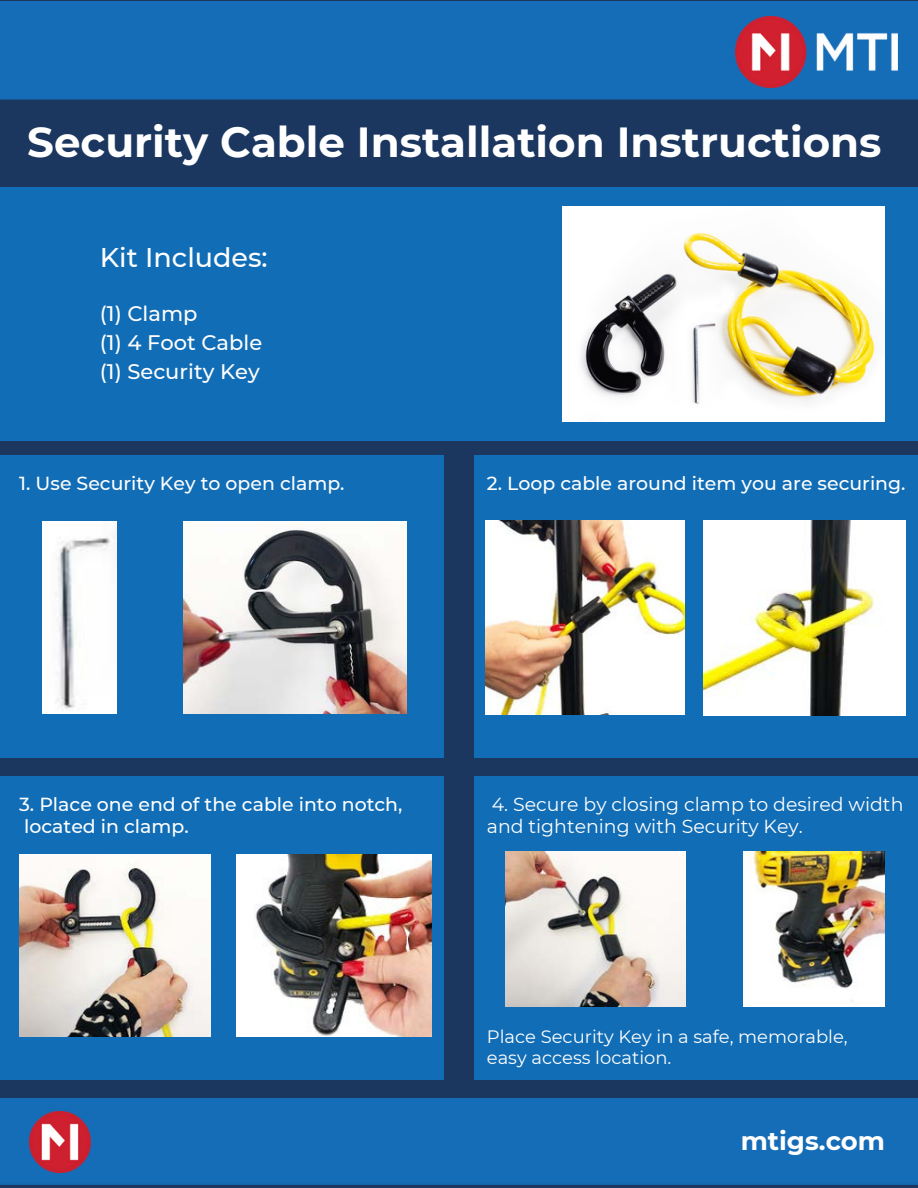
<style>
.page{position:relative;width:918px;height:1188px;background:#1b3760}
.page>*{position:absolute;margin:0;border:0;box-sizing:border-box;transform-origin:0 0}
.t1{font:700 42px "Montserrat";color:#fff}
.t2{font:500 27px "Montserrat";color:#fff}
.t3{font:700 25.95px "Montserrat";color:#fff}
.t4{font:500 21px "Montserrat";color:#fff}
.t5{font:500 18.9px "Montserrat";color:#fff}
.t6{font:18.9px/22.5px "Montserrat";color:#fff}
.t7{font:18px/21.3px "Montserrat";color:#fff}
</style>
<div class="page">
<div style="left:0;top:1px;width:918px;height:99px;background:#166db7"></div>
<img style="left:736px;top:17px;width:162px;height:70px">
<div style="left:0;top:1098px;width:918px;height:87px;background:#166db7"></div>
<img style="left:29px;top:1111px;width:61px;height:61px">
<div style="left:0;top:187px;width:918px;height:254px;background:#116db6"></div>
<img style="left:563px;top:207px;width:321px;height:215px">
<div style="left:0;top:456px;width:444px;height:302px;background:#116db6"></div>
<img style="left:184px;top:521px;width:223px;height:193px">
<div style="left:474px;top:456px;width:444px;height:302px;background:#116db6"></div>
<img style="left:486px;top:521px;width:199px;height:193px">
<img style="left:703px;top:520px;width:203px;height:195px">
<div style="left:0;top:776px;width:444px;height:304px;background:#116db6"></div>
<img style="left:19px;top:854px;width:191px;height:183px">
<div style="left:474px;top:776px;width:444px;height:304px;background:#116db6"></div>
<img style="left:42px;top:521px;width:74px;height:193px">
<img style="left:505px;top:851px;width:180px;height:155px">
<img style="left:237px;top:854px;width:194px;height:183px">
<img style="left:744px;top:851px;width:140px;height:155px">
<p class="t1" style="left:27px;top:112px;width:856px">Security Cable Installation Instructions</p>
<p class="t2" style="left:100px;top:241px;width:169px">Kit Includes:</p>
<p class="t4" style="left:100px;top:300px;width:99px">(1) Clamp</p>
<p class="t4" style="left:100px;top:330px;width:164px">(1) 4 Foot Cable</p>
<p class="t4" style="left:100px;top:359px;width:161px">(1) Security Key</p>
<p class="t5" style="left:19px;top:472px;width:327px">1. Use Security Key to open clamp.</p>
<p class="t5" style="left:487px;top:472px;width:420px">2. Loop cable around item you are securing.</p>
<p class="t5" style="left:19px;top:792px;width:385px">3. Place one end of the cable into notch,</p>
<p class="t5" style="left:24px;top:815px;width:166px">located in clamp.</p>
<p class="t6" style="left:487px;top:793px;width:418px">4. Secure by closing clamp to desired width and tightening with Security Key.</p>
<p class="t7" style="left:487px;top:1026px;width:362px">Place Security Key in a safe, memorable, easy access location.</p>
<p class="t3" style="left:741px;top:1125px;width:146px">mtigs.com</p>
</div>
